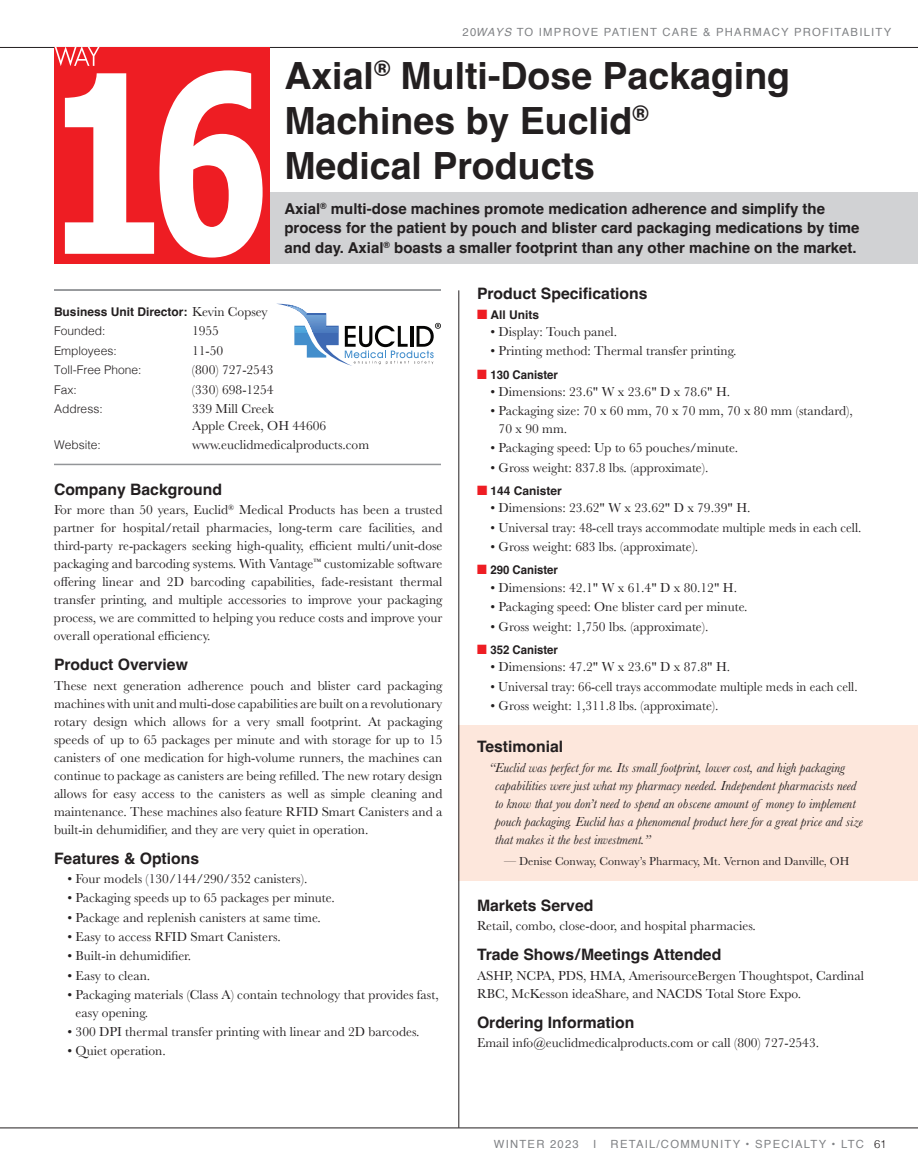
<style>
.page{position:relative;width:918px;height:1175px;background:#fff}
.page>*{position:absolute;margin:0;border:0;box-sizing:border-box;transform-origin:0 0}
.t1{font:700 37.5px/45px "Helvetica";color:#231f20}
.t2{font:700 15.75px "Helvetica";color:#231f20}
.t3{font:700 15px/19.5px "Helvetica";color:#231f20}
.t4{font:13.5px/18px "Baskerville";color:#231f20}
.t5{font:italic 13.5px/18px "Baskerville";color:#231f20}
.t6{font:13.5px "Baskerville";color:#231f20;scale:.96 1}
.t7{font:700 12px/19.5px "Helvetica";color:#231f20}
.t8{font:12px "Baskerville";color:#231f20}
.t9{font:300 12px "Helvetica";color:#231f20}
.t10{font:700 12px "Helvetica";color:#231f20;scale:.95 1}
.t11{font:11.25px "Helvetica";letter-spacing:.11em;color:#808285}
.s1{font-style:italic}
.s2{font-family:"Baskerville";font-weight:400;font-size:13.5px}
.s3{font-weight:300}
.s4{color:#ee1d23}
.s5{font-weight:300;color:#231f20}
</style>
<div class="page">
<hr style="left:0;top:47px;width:918px;height:1px;background:#231f20">
<div style="left:55px;top:192px;width:863px;height:71px;background:#d1d2d4"></div>
<div style="left:459px;top:724px;width:459px;height:156px;background:#fde7dc"></div>
<hr style="left:54px;top:464px;width:387px;height:1px;background:#939598">
<svg style="left:278px;top:304px;width:163px;height:62px"></svg>
<div style="left:54px;top:47px;width:216px;height:216px;background:#ee1d23"></div>
<svg style="left:55px;top:47px;width:208px;height:210px"></svg>
<hr style="left:54px;top:289px;width:387px;height:2px;background:#939598">
<hr style="left:0;top:1127px;width:918px;height:1px;background:#231f20">
<hr style="left:459px;top:290px;width:1px;height:837px;background:#231f20">
<p class="t11" style="left:463px;top:23px;width:430px">20<span class="s1">WAYS</span> TO IMPROVE PATIENT CARE &amp; PHARMACY PROFITABILITY</p>
<h1 class="t1" style="left:284px;top:57px;width:507px">Axial<sup>®</sup> Multi-Dose Packaging<br>Machines by Euclid<sup>®<br></sup>Medical Products</h1>
<p class="t3" style="left:284px;top:200px;width:577px">Axial<sup>®</sup> multi-dose machines promote medication adherence and simplify the process for the patient by pouch and blister card packaging medications by time and day. Axial<sup>®</sup> boasts a smaller footprint than any other machine on the market.</p>
<p class="t7" style="left:54px;top:303px;width:215px">Business Unit Director: <span class="s2">Kevin Copsey<br></span><span class="s3">Founded:</span></p>
<p class="t4" style="left:192px;top:322px;width:29px">1955</p>
<p class="t9" style="left:54px;top:340px;width:64px">Employees:</p>
<p class="t4" style="left:192px;top:342px;width:33px">11-50</p>
<p class="t9" style="left:54px;top:360px;width:89px">Toll-Free Phone:</p>
<p class="t4" style="left:192px;top:361px;width:83px">(800) 727-2543</p>
<p class="t9" style="left:54px;top:379px;width:24px">Fax:</p>
<p class="t4" style="left:192px;top:381px;width:83px">(330) 698-1254</p>
<p class="t9" style="left:54px;top:399px;width:50px">Address:</p>
<p class="t4" style="left:192px;top:401px;width:136px;line-height:16.5px">339 Mill Creek<br>Apple Creek, OH 44606</p>
<p class="t9" style="left:54px;top:435px;width:48px">Website:</p>
<p class="t4" style="left:192px;top:436px;width:179px">www.euclidmedicalproducts.com</p>
<p class="t2" style="left:54px;top:479px;width:170px">Company Background</p>
<p class="t4" style="left:54px;top:501px;width:390px;text-align:justify">For more than 50 years, Euclid<sup>®</sup> Medical Products has been a trusted partner for hospital/retail pharmacies, long-term care facilities, and third-party re-packagers seeking high-quality, efficient multi/unit-dose packaging and barcoding systems. With Vantage<sup>™</sup> customizable software offering linear and 2D barcoding capabilities, fade-resistant thermal transfer printing, and multiple accessories to improve your packaging process, we are committed to helping you reduce costs and improve your overall operational efficiency.</p>
<p class="t2" style="left:54px;top:655px;width:135px">Product Overview</p>
<p class="t4" style="left:54px;top:676px;width:390px;text-align:justify">These next generation adherence pouch and blister card packaging machines with unit and multi-dose capabilities are built on a revolutionary rotary design which allows for a very small footprint. At packaging speeds of up to 65 packages per minute and with storage for up to 15 canisters of one medication for high-volume runners, the machines can continue to package as canisters are being refilled. The new rotary design allows for easy access to the canisters as well as simple cleaning and maintenance. These machines also feature RFID Smart Canisters and a built-in dehumidifier, and they are very quiet in operation.</p>
<p class="t2" style="left:54px;top:848px;width:147px">Features &amp; Options</p>
<p class="t4" style="left:68px;top:869px;width:241px">• Four models (130/144/290/352 canisters).</p>
<p class="t4" style="left:68px;top:889px;width:269px">• Packaging speeds up to 65 packages per minute.</p>
<p class="t4" style="left:68px;top:908px;width:255px">• Package and replenish canisters at same time.</p>
<p class="t4" style="left:68px;top:927px;width:215px">• Easy to access RFID Smart Canisters.</p>
<p class="t4" style="left:68px;top:947px;width:125px">• Built-in dehumidifier.</p>
<p class="t4" style="left:68px;top:966px;width:84px">• Easy to clean.</p>
<p class="t4" style="left:76px;top:986px;width:365px;line-height:17.2px;text-indent:-8px">• Packaging materials (Class A) contain technology that provides fast, easy opening.</p>
<p class="t4" style="left:68px;top:1022px;width:354px">• 300 DPI thermal transfer printing with linear and 2D barcodes.</p>
<p class="t4" style="left:68px;top:1042px;width:100px">• Quiet operation.</p>
<p class="t2" style="left:477px;top:284px;width:172px">Product Specifications</p>
<p class="t7" style="left:477px;top:306px;width:64px"><span class="s4">■</span> All Units</p>
<p class="t4" style="left:490px;top:323px;width:128px">• Display: Touch panel.</p>
<p class="t4" style="left:490px;top:342px;width:248px">• Printing method: Thermal transfer printing.</p>
<p class="t10" style="left:477px;top:367px;width:87px"><span class="s4">■</span> 130 Canister</p>
<p class="t4" style="left:490px;top:383px;width:241px">• Dimensions: 23.6" W x 23.6" D x 78.6" H.</p>
<p class="t4" style="left:499px;top:402px;width:356px;line-height:17.2px;text-indent:-8px">• Packaging size: 70 x 60 mm, 70 x 70 mm, 70 x 80 mm (standard),<br>70 x 90 mm.</p>
<p class="t4" style="left:490px;top:439px;width:249px">• Packaging speed: Up to 65 pouches/minute.</p>
<p class="t4" style="left:490px;top:458px;width:219px">• Gross weight: 837.8 lbs. (approximate).</p>
<p class="t7" style="left:477px;top:482px;width:86px"><span class="s4">■</span> 144 Canister</p>
<p class="t4" style="left:490px;top:499px;width:262px">• Dimensions: 23.62" W x 23.62" D x 79.39" H.</p>
<p class="t4" style="left:490px;top:518px;width:372px">• Universal tray: 48-cell trays accommodate multiple meds in each cell.</p>
<p class="t4" style="left:490px;top:538px;width:209px">• Gross weight: 683 lbs. (approximate).</p>
<p class="t10" style="left:477px;top:563px;width:87px"><span class="s4">■</span> 290 Canister</p>
<p class="t4" style="left:490px;top:578px;width:248px">• Dimensions: 42.1" W x 61.4" D x 80.12" H.</p>
<p class="t4" style="left:490px;top:598px;width:259px">• Packaging speed: One blister card per minute.</p>
<p class="t4" style="left:490px;top:617px;width:219px">• Gross weight: 1,750 lbs. (approximate).</p>
<p class="t10" style="left:477px;top:642px;width:87px"><span class="s4">■</span> 352 Canister</p>
<p class="t4" style="left:490px;top:658px;width:241px">• Dimensions: 47.2" W x 23.6" D x 87.8" H.</p>
<p class="t6" style="left:490px;top:677px;width:384px">• Universal tray: 66-cell trays accommodate multiple meds in each cell.</p>
<p class="t4" style="left:490px;top:697px;width:230px">• Gross weight: 1,311.8 lbs. (approximate).</p>
<p class="t2" style="left:477px;top:737px;width:88px">Testimonial</p>
<p class="t5" style="left:495px;top:758px;width:369px;text-indent:-6px">“Euclid was perfect for me. Its small footprint, lower cost, and high packaging capabilities were just what my pharmacy needed. Independent pharmacists need to know that you don’t need to spend an obscene amount of money to implement pouch packaging. Euclid has a phenomenal product here for a great price and size that makes it the best investment.”</p>
<p class="t8" style="left:504px;top:853px;width:347px">— Denise Conway, Conway’s Pharmacy, Mt. Vernon and Danville, OH</p>
<p class="t2" style="left:477px;top:895px;width:118px">Markets Served</p>
<p class="t4" style="left:477px;top:916px;width:280px">Retail, combo, close-door, and hospital pharmacies.</p>
<p class="t2" style="left:477px;top:945px;width:246px">Trade Shows/Meetings Attended</p>
<p class="t4" style="left:477px;top:966px;width:388px">ASHP, NCPA, PDS, HMA, AmerisourceBergen Thoughtspot, Cardinal<br>RBC, McKesson ideaShare, and NACDS Total Store Expo.</p>
<p class="t2" style="left:477px;top:1012px;width:159px">Ordering Information</p>
<p class="t4" style="left:477px;top:1034px;width:344px">Email info@euclidmedicalproducts.com or call (800) 727-2543.</p>
<p class="t11" style="left:494px;top:1135px;width:86px">WINTER 2023</p>
<p class="t11" style="left:593px;top:1135px;width:5px">I</p>
<p class="t11" style="left:611px;top:1135px;width:277px">RETAIL/COMMUNITY • SPECIALTY • LTC <span class="s5">61</span></p>
</div>
